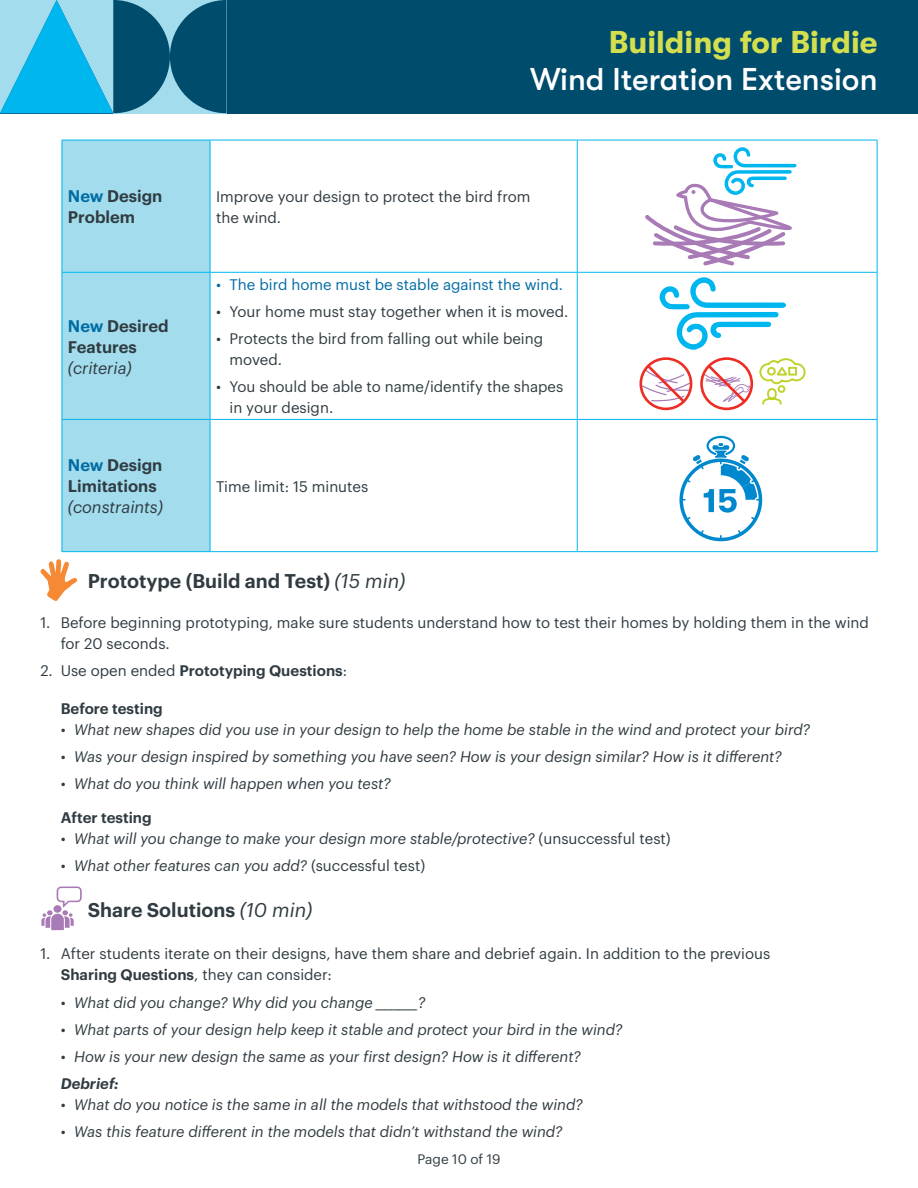
<style>
.page{position:relative;width:918px;height:1188px;background:#fff}
.page>*{position:absolute;margin:0;border:0;box-sizing:border-box;transform-origin:0 0}
.t1{font:500 31.5px "GT Walsheim";color:#fff}
.t2{font:700 31.5px "GT Walsheim";color:#d3df4e}
.t3{font:600 19.5px "Graphik";color:#303c42}
.t4{font:600 16.5px/21px "Graphik";color:#303c42}
.t5{font:italic 16.5px "Graphik";color:#303c42}
.t6{font:italic 15px/27px "Graphik";color:#303c42}
.t7{font:15px/21px "Graphik";color:#303c42}
.t8{font:600 15px "Graphik";color:#303c42}
.t9{font:15px "Graphik";color:#006ca3}
.t10{font:13.5px "Graphik";color:#303c42}
.s1{color:#006ca3}
.s2{font-weight:400;font-style:italic}
.s3{font-weight:400}
.s4{font-style:normal}
.s5{font-weight:600}
</style>
<div class="page">
<div style="left:63px;top:141px;width:147px;height:410px;background:#a2dced"></div>
<hr style="left:210px;top:140px;width:367px;height:1px;background:#00b6ef">
<hr style="left:577px;top:140px;width:301px;height:1px;background:#00b6ef">
<hr style="left:577px;top:140px;width:1px;height:132px;background:#00b6ef">
<hr style="left:877px;top:140px;width:1px;height:132px;background:#00b6ef">
<hr style="left:210px;top:272px;width:367px;height:1px;background:#00b6ef">
<hr style="left:577px;top:272px;width:301px;height:1px;background:#00b6ef">
<hr style="left:577px;top:273px;width:1px;height:146px;background:#00b6ef">
<hr style="left:877px;top:273px;width:1px;height:146px;background:#00b6ef">
<hr style="left:210px;top:419px;width:367px;height:1px;background:#00b6ef">
<hr style="left:210px;top:551px;width:367px;height:1px;background:#00b6ef">
<hr style="left:577px;top:419px;width:301px;height:1px;background:#00b6ef">
<hr style="left:577px;top:420px;width:1px;height:131px;background:#00b6ef">
<hr style="left:877px;top:420px;width:1px;height:131px;background:#00b6ef">
<hr style="left:577px;top:551px;width:301px;height:1px;background:#00b6ef">
<hr style="left:62px;top:140px;width:148px;height:1px;background:#00b6ef">
<hr style="left:62px;top:140px;width:1px;height:132px;background:#00b6ef">
<hr style="left:210px;top:140px;width:1px;height:132px;background:#00b6ef">
<hr style="left:62px;top:272px;width:148px;height:1px;background:#00b6ef">
<hr style="left:62px;top:273px;width:1px;height:146px;background:#00b6ef">
<hr style="left:210px;top:273px;width:1px;height:146px;background:#00b6ef">
<hr style="left:62px;top:419px;width:148px;height:1px;background:#00b6ef">
<hr style="left:62px;top:420px;width:1px;height:131px;background:#00b6ef">
<hr style="left:210px;top:420px;width:1px;height:131px;background:#00b6ef">
<hr style="left:62px;top:551px;width:148px;height:1px;background:#00b6ef">
<div style="left:0;top:0;width:918px;height:113px;background:#004c6c"></div>
<svg style="left:0;top:0;width:227px;height:113px"></svg>
<svg style="left:645px;top:147px;width:152px;height:119px"></svg>
<svg style="left:660px;top:277px;width:126px;height:73px"></svg>
<svg style="left:679px;top:436px;width:83px;height:105px"></svg>
<svg style="left:40px;top:559px;width:38px;height:42px"></svg>
<svg style="left:41px;top:886px;width:41px;height:44px"></svg>
<svg style="left:700px;top:357px;width:106px;height:53px"></svg>
<svg style="left:639px;top:357px;width:53px;height:53px"></svg>
<h1 class="t2" style="left:609px;top:24px;width:270px">Building for Birdie</h1>
<h1 class="t1" style="left:530px;top:62px;width:349px">Wind Iteration Extension</h1>
<p class="t4" style="left:68px;top:184px;width:96px"><span class="s1">New</span> Design<br>Problem</p>
<p class="t7" style="left:216px;top:185px;width:316px">Improve your design to protect the bird from the wind.</p>
<p class="t4" style="left:68px;top:314px;width:102px"><span class="s1">New</span> Desired<br>Features</p>
<p class="t5" style="left:68px;top:355px;width:65px">(criteria)</p>
<p class="t4" style="left:68px;top:453px;width:96px"><span class="s1">New</span> Design<br>Limitations</p>
<p class="t5" style="left:68px;top:495px;width:97px">(constraints)</p>
<p class="t9" style="left:216px;top:274px;width:349px">• The bird home must be stable against the wind.</p>
<p class="t7" style="left:216px;top:300px;width:354px">• Your home must stay together when it is moved.</p>
<p class="t7" style="left:230px;top:327px;width:315px;text-indent:-14px">• Protects the bird from falling out while being moved.</p>
<p class="t7" style="left:230px;top:375px;width:335px;text-indent:-14px">• You should be able to name/identify the shapes in your design.</p>
<p class="t7" style="left:216px;top:474px;width:154px">Time limit: 15 minutes</p>
<h2 class="t3" style="left:88px;top:566px;width:319px">Prototype (Build and Test) <span class="s2">(15 min)</span></h2>
<p class="t7" style="left:61px;top:611px;width:810px;text-indent:-20px">1. Before beginning prototyping, make sure students understand how to test their homes by holding them in the wind for 20 seconds.</p>
<p class="t8" style="left:40px;top:660px;width:308px"><span class="s3">2. Use open ended</span> Prototyping Questions<span class="s3">:</span></p>
<p class="t8" style="left:61px;top:697px;width:104px">Before testing</p>
<p class="t6" style="left:61px;top:715px;width:751px"><span class="s4">•</span> What new shapes did you use in your design to help the home be stable in the wind and protect your bird?</p>
<p class="t6" style="left:61px;top:742px;width:723px"><span class="s4">•</span> Was your design inspired by something you have seen? How is your design similar? How is it different?</p>
<p class="t6" style="left:61px;top:769px;width:331px"><span class="s4">•</span> What do you think will happen when you test?</p>
<p class="t8" style="left:61px;top:807px;width:93px">After testing</p>
<p class="t6" style="left:61px;top:824px;width:611px"><span class="s4">•</span> What will you change to make your design more stable/protective? <span class="s4">(unsuccessful test)</span></p>
<p class="t6" style="left:61px;top:851px;width:366px"><span class="s4">•</span> What other features can you add? <span class="s4">(successful test)</span></p>
<h2 class="t3" style="left:88px;top:895px;width:226px">Share Solutions <span class="s2">(10 min)</span></h2>
<p class="t7" style="left:61px;top:942px;width:711px;text-indent:-20px">1. After students iterate on their designs, have them share and debrief again. In addition to the previous<br><span class="s5">Sharing Questions</span>, they can consider:</p>
<p class="t6" style="left:61px;top:988px;width:366px"><span class="s4">•</span> What did you change? Why did you change _______?</p>
<p class="t6" style="left:61px;top:1015px;width:563px"><span class="s4">•</span> What parts of your design help keep it stable and protect your bird in the wind?</p>
<p class="t6" style="left:61px;top:1042px;width:522px"><span class="s4">•</span> How is your new design the same as your first design? How is it different?<br><span class="s5">Debrief:</span></p>
<p class="t6" style="left:61px;top:1090px;width:523px"><span class="s4">•</span> What do you notice is the same in all the models that withstood the wind?</p>
<p class="t6" style="left:61px;top:1117px;width:503px"><span class="s4">•</span> Was this feature different in the models that didn’t withstand the wind?</p>
<p class="t10" style="left:418px;top:1149px;width:84px">Page 10 of 19</p>
</div>
